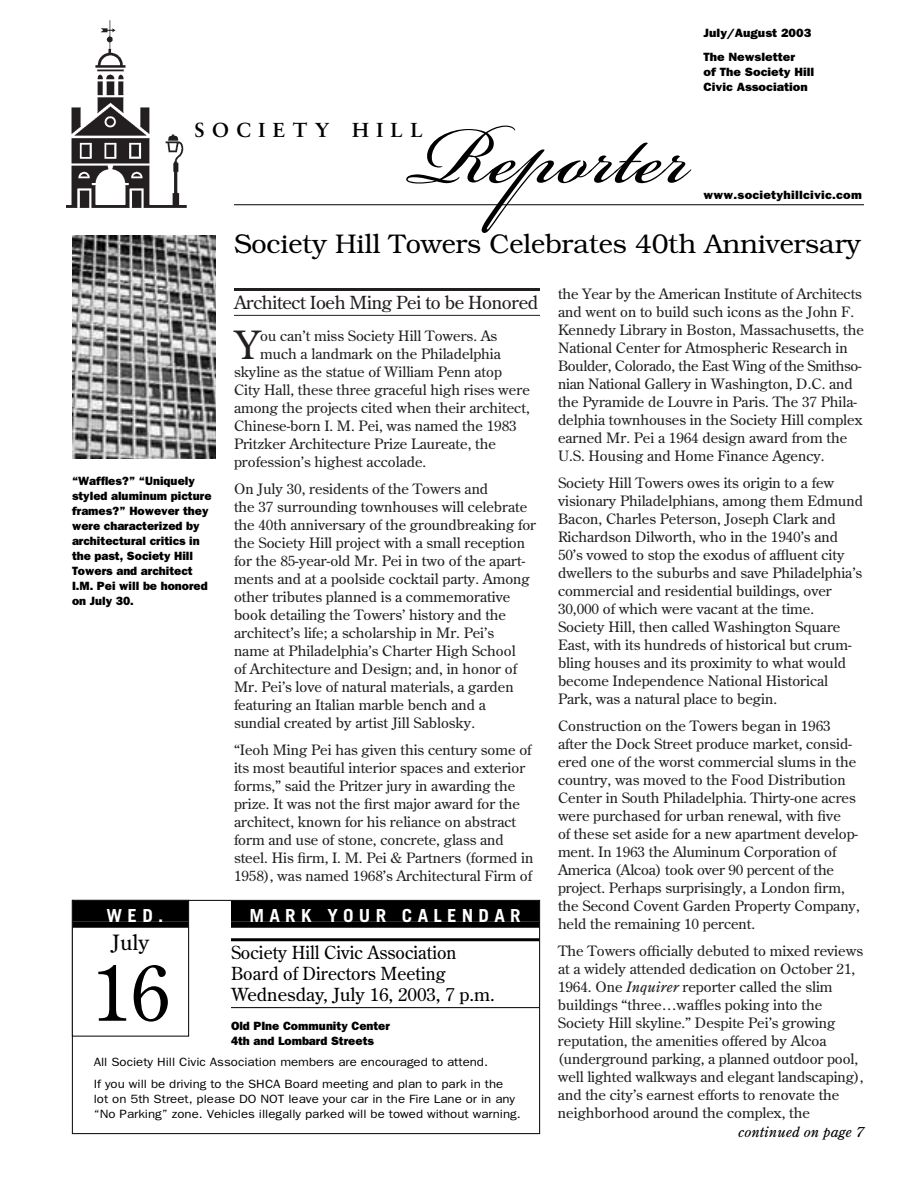
<style>
.page{position:relative;width:918px;height:1188px;background:#fff}
.page>*{position:absolute;margin:0;border:0;box-sizing:border-box;transform-origin:0 0}
.t1{font:126px "Bickham Script MM 400";color:#000}
.t2{font:76.95px "Century Old Style";color:#000}
.t3{font:38.85px "Century Old Style";color:#231f20;scale:1.05 1}
.t4{font:300 27px "Bookman";letter-spacing:-.005em;color:#000}
.t5{font:21px "Century Old Style";color:#000;scale:1.05 1}
.t6{font:20.25px "Sabon Bold Os F";letter-spacing:.37em;color:#000}
.t7{font:18px/21px "Century Old Style";color:#000}
.t8{font:18px "Century Old Style";letter-spacing:-.02em;color:#231f20;scale:1.05 1}
.t9{font:700 18px "Trade Gothic";letter-spacing:.28em;color:#fff;scale:1.05 1}
.t10{font:14.25px/18px "Century Old Style";color:#231f20;scale:1.05 1}
.t11{font:italic 14.25px "Century Old Style";color:#000;scale:1.05 1}
.t12{font:12px/22.5px "Franklin Gothic";color:#000;scale:1.1 1}
.t13{font:800 12px/15px "Franklin Gothic";color:#000}
.t14{font:800 12px/15px "Franklin Gothic";color:#000;scale:1.05 1}
.t15{font:800 12px "Franklin Gothic";letter-spacing:.02em;color:#000;scale:1.05 1}
.s1{font-style:italic}
</style>
<div class="page">
<hr style="left:234px;top:288px;width:306px;height:3px;background:#231f20">
<hr style="left:234px;top:315px;width:306px;height:1px;background:#231f20">
<img style="left:66px;top:20px;width:121px;height:188px">
<hr style="left:234px;top:204px;width:630px;height:1px;background:#000">
<div style="left:231px;top:901px;width:308px;height:21px;background:#000"></div>
<div style="left:231px;top:922px;width:308px;height:6px;background:#000"></div>
<hr style="left:231px;top:938px;width:308px;height:3px;background:#000">
<hr style="left:231px;top:1007px;width:308px;height:1px;background:#000">
<div style="left:72px;top:900px;width:468px;height:234px;border:1px solid #000"></div>
<div style="left:73px;top:901px;width:115px;height:21px;background:#000"></div>
<div style="left:73px;top:922px;width:115px;height:6px;background:#000"></div>
<div style="left:72px;top:900px;width:117px;height:136px;border:1px solid #000"></div>
<img style="left:72px;top:236px;width:144px;height:223px">
<p class="t14" style="left:704px;top:26px;width:104px">July/August 2003</p>
<p class="t14" style="left:704px;top:50px;width:107px">The Newsletter<br>of The Society Hill<br>Civic Association</p>
<h3 class="t6" style="left:195px;top:121px;width:230px">SOCIETY HILL</h3>
<h1 class="t1" style="left:408px;top:65px;width:283px">Reporter</h1>
<p class="t15" style="left:704px;top:190px;width:152px">www.societyhillcivic.com</p>
<h3 class="t4" style="left:234px;top:234px;width:628px">Society Hill Towers Celebrates 40th Anniversary</h3>
<p class="t13" style="left:72px;top:475px;width:141px">“Waffles?” “Uniquely styled aluminum picture frames?” However they were characterized by architectural critics in the past, Society Hill<br>Towers and architect<br>I.M. Pei will be honored on July 30.</p>
<p class="t8" style="left:234px;top:295px;width:291px">Architect Ioeh Ming Pei to be Honored</p>
<h3 class="t3" style="left:235px;top:329px;width:26px">Y</h3>
<p class="t10" style="left:260px;top:327px;width:227px">ou can’t miss Society Hill Towers. As</p>
<p class="t10" style="left:260px;top:345px;width:231px">much a landmark on the Philadelphia</p>
<p class="t10" style="left:234px;top:363px;width:257px">skyline as the statue of William Penn atop</p>
<p class="t10" style="left:234px;top:381px;width:283px">City Hall, these three graceful high rises were</p>
<p class="t10" style="left:234px;top:399px;width:283px">among the projects cited when their architect,</p>
<p class="t10" style="left:234px;top:417px;width:271px">Chinese-born I. M. Pei, was named the 1983</p>
<p class="t10" style="left:234px;top:435px;width:251px">Pritzker Architecture Prize Laureate, the</p>
<p class="t10" style="left:234px;top:453px;width:185px">profession’s highest accolade.</p>
<p class="t10" style="left:234px;top:480px;width:289px">On July 30, residents of the Towers and<br>the 37 surrounding townhouses will celebrate the 40th anniversary of the groundbreaking for the Society Hill project with a small reception for the 85-year-old Mr. Pei in two of the apart&shy;ments and at a poolside cocktail party. Among other tributes planned is a commemorative book detailing the Towers’ history and the architect’s life; a scholarship in Mr. Pei’s<br>name at Philadelphia’s Charter High School<br>of Architecture and Design; and, in honor of Mr. Pei’s love of natural materials, a garden featuring an Italian marble bench and a<br>sundial created by artist Jill Sablosky.</p>
<p class="t10" style="left:234px;top:741px;width:287px">“Ieoh Ming Pei has given this century some of its most beautiful interior spaces and exterior forms,” said the Pritzer jury in awarding the prize. It was not the first major award for the architect, known for his reliance on abstract form and use of stone, concrete, glass and steel. His firm, I. M. Pei &amp; Partners (formed in 1958), was named 1968’s Architectural Firm of</p>
<p class="t9" style="left:250px;top:909px;width:260px">MARK YOUR CALENDAR</p>
<p class="t7" style="left:231px;top:944px;width:265px">Society Hill Civic Association<br>Board of Directors Meeting<br>Wednesday, July 16, 2003, 7 p.m.</p>
<p class="t13" style="left:231px;top:1019px;width:161px">Old PIne Community Center<br>4th and Lombard Streets</p>
<p class="t12" style="left:94px;top:1051px;width:374px">All Society Hill Civic Association members are encouraged to attend.<br>If you will be driving to the SHCA Board meeting and plan to park in the</p>
<p class="t12" style="left:94px;top:1093px;width:390px;line-height:15px">lot on 5th Street, please DO NOT leave your car in the Fire Lane or in any “No Parking” zone. Vehicles illegally parked will be towed without warning.</p>
<p class="t9" style="left:107px;top:909px;width:56px">WED.</p>
<h3 class="t5" style="left:112px;top:934px;width:37px">July</h3>
<h2 class="t2" style="left:92px;top:962px;width:78px">16</h2>
<p class="t10" style="left:558px;top:286px;width:293px">the Year by the American Institute of Architects and went on to build such icons as the John F.<br>Kennedy Library in Boston, Massachusetts, the National Center for Atmospheric Research in Boulder, Colorado, the East Wing of the Smithso&shy;nian National Gallery in Washington, D.C. and the Pyramide de Louvre in Paris. The 37 Phila&shy;delphia townhouses in the Society Hill complex earned Mr. Pei a 1964 design award from the U.S. Housing and Home Finance Agency.</p>
<p class="t10" style="left:558px;top:475px;width:292px">Society Hill Towers owes its origin to a few visionary Philadelphians, among them Edmund Bacon, Charles Peterson, Joseph Clark and Richardson Dilworth, who in the 1940’s and 50’s vowed to stop the exodus of affluent city dwellers to the suburbs and save Philadelphia’s commercial and residential buildings, over 30,000 of which were vacant at the time.<br>Society Hill, then called Washington Square East, with its hundreds of historical but crum&shy;bling houses and its proximity to what would become Independence National Historical Park, was a natural place to begin.</p>
<p class="t10" style="left:558px;top:718px;width:289px">Construction on the Towers began in 1963 after the Dock Street produce market, consid&shy;ered one of the worst commercial slums in the country, was moved to the Food Distribution Center in South Philadelphia. Thirty-one acres were purchased for urban renewal, with five<br>of these set aside for a new apartment develop&shy;ment. In 1963 the Aluminum Corporation of America (Alcoa) took over 90 percent of the project. Perhaps surprisingly, a London firm, the Second Covent Garden Property Company, held the remaining 10 percent.</p>
<p class="t10" style="left:558px;top:943px;width:292px">The Towers officially debuted to mixed reviews at a widely attended dedication on October 21, 1964. One <span class="s1">Inquirer</span> reporter called the slim buildings “three…waffles poking into the Society Hill skyline.” Despite Pei’s growing reputation, the amenities offered by Alcoa (underground parking, a planned outdoor pool, well lighted walkways and elegant landscaping), and the city’s earnest efforts to renovate the neighborhood around the complex, the</p>
<p class="t11" style="left:738px;top:1127px;width:121px">continued on page 7</p>
</div>
